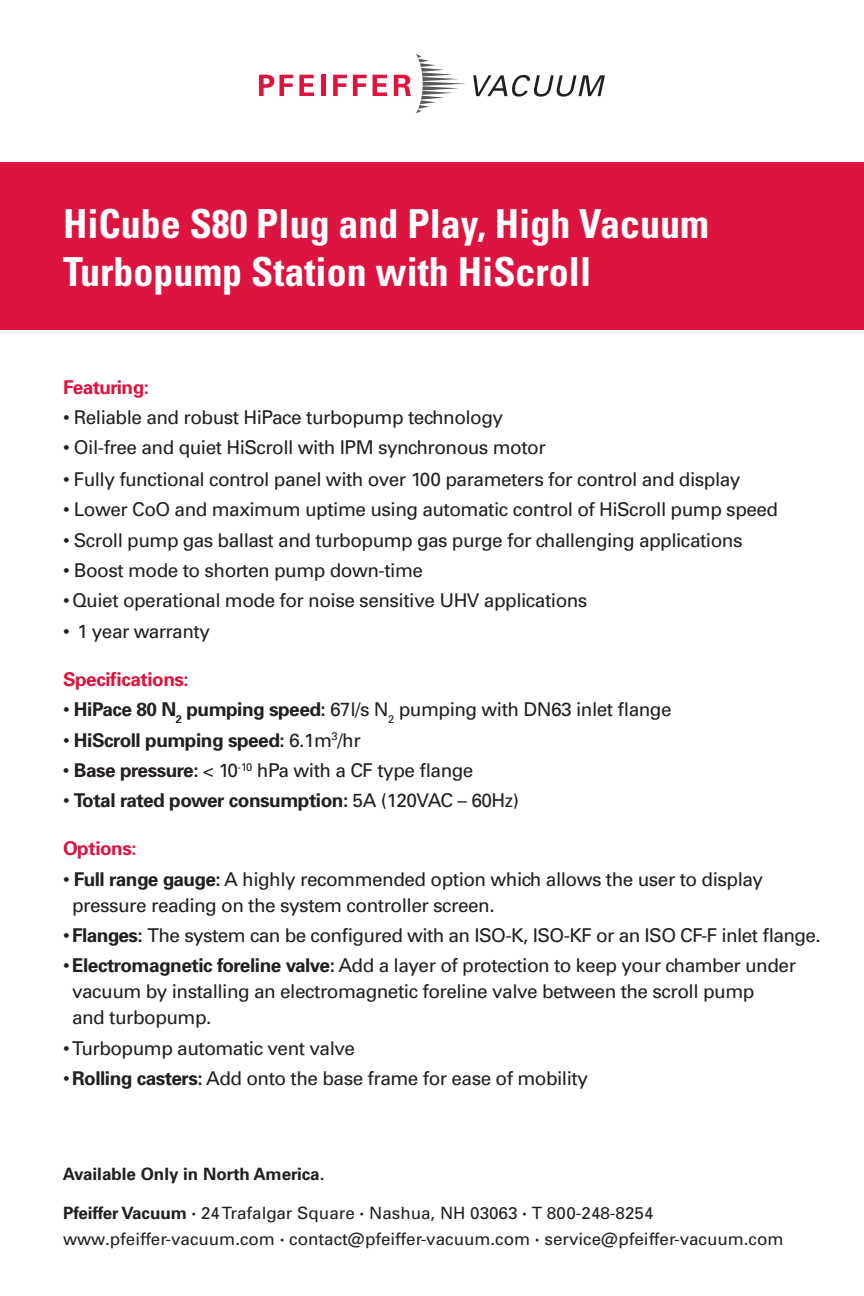
<style>
.page{position:relative;width:864px;height:1296px;background:#fff}
.page>*{position:absolute;margin:0;border:0;box-sizing:border-box;transform-origin:0 0}
.t1{font:700 condensed 40px/48px "Univers";color:#fff}
.t2{font:19px/26px "Univers";letter-spacing:-.025em;color:#231f20}
.t3{font:700 19px "Univers";letter-spacing:-.025em;color:#231f20}
.t4{font:700 19px "Univers";letter-spacing:-.025em;color:#dd1440}
.t5{font:17px/26px "Univers";color:#231f20}
.t6{font:700 17px "Univers";color:#231f20}
.s1{font-weight:700}
.s2{font-weight:400}
.s3{font-weight:300;font-stretch:condensed;font-size:8px}
</style>
<div class="page">
<svg style="left:473px;top:75px;width:132px;height:22px"></svg>
<svg style="left:259px;top:75px;width:34px;height:21px"></svg>
<svg style="left:299px;top:75px;width:15px;height:21px"></svg>
<div style="left:321px;top:75px;width:5px;height:21px;background:#dd1440"></div>
<svg style="left:333px;top:75px;width:14px;height:21px"></svg>
<svg style="left:353px;top:75px;width:14px;height:21px"></svg>
<svg style="left:373px;top:75px;width:14px;height:21px"></svg>
<svg style="left:394px;top:54px;width:72px;height:59px"></svg>
<div style="left:0;top:162px;width:864px;height:167px;background:#dd1440"></div>
<h1 class="t1" style="left:63px;top:200px;width:647px">HiCube S80 Plug and Play, High Vacuum<br>Turbopump Station with HiScroll</h1>
<p class="t4" style="left:63px;top:375px;width:88px">Featuring:</p>
<p class="t2" style="left:63px;top:404px;width:442px">• Reliable and robust HiPace turbopump technology</p>
<p class="t2" style="left:63px;top:434px;width:484px">• Oil-free and quiet HiScroll with IPM synchronous motor</p>
<p class="t2" style="left:63px;top:466px;width:679px">• Fully functional control panel with over 100 parameters for control and display</p>
<p class="t2" style="left:63px;top:496px;width:717px">• Lower CoO and maximum uptime using automatic control of HiScroll pump speed</p>
<p class="t2" style="left:63px;top:527px;width:681px">• Scroll pump gas ballast and turbopump gas purge for challenging applications</p>
<p class="t2" style="left:63px;top:557px;width:362px">• Boost mode to shorten pump down-time</p>
<p class="t2" style="left:63px;top:587px;width:526px">•Quiet operational mode for noise sensitive UHV applications</p>
<p class="t2" style="left:63px;top:618px;width:148px">• 1 year warranty</p>
<p class="t4" style="left:63px;top:667px;width:127px">Specifications:</p>
<p class="t2" style="left:63px;top:696px;width:610px">• <span class="s1">HiPace 80 N</span><sub>2</sub> <span class="s1">pumping speed:</span> 67l/s N<sub>2</sub> pumping with DN63 inlet flange</p>
<p class="t3" style="left:63px;top:728px;width:299px"><span class="s2">•</span> HiScroll pumping speed: <span class="s2">6.1m</span><sup>3</sup><span class="s2">/hr</span></p>
<p class="t2" style="left:63px;top:757px;width:412px">• <span class="s1">Base pressure:</span> &lt; 10<sup>-10</sup> hPa with a CF type flange</p>
<p class="t3" style="left:63px;top:788px;width:458px"><span class="s2">•</span> Total rated power consumption: <span class="s2">5A (120VAC – 60Hz)</span></p>
<p class="t4" style="left:63px;top:837px;width:75px">Options:</p>
<p class="t2" style="left:72px;top:866px;width:693px;text-indent:-9px">• <span class="s1">Full range gauge:</span> A highly recommended option which allows the user to display pressure reading on the system controller screen.</p>
<p class="t2" style="left:63px;top:922px;width:759px">•<span class="s1">Flanges:</span> The system can be configured with an ISO-K, ISO-KF or an ISO CF-F inlet flange.</p>
<p class="t2" style="left:72px;top:952px;width:726px;text-indent:-9px">•<span class="s1">Electromagnetic foreline valve:</span> Add a layer of protection to keep your chamber under vacuum by installing an electromagnetic foreline valve between the scroll pump<br>and turbopump.</p>
<p class="t2" style="left:63px;top:1035px;width:294px">•Turbopump automatic vent valve</p>
<p class="t2" style="left:63px;top:1065px;width:526px">•<span class="s1">Rolling casters:</span> Add onto the base frame for ease of mobility</p>
<p class="t6" style="left:63px;top:1163px;width:263px">Available Only in North America.</p>
<p class="t5" style="left:63px;top:1200px;width:722px"><span class="s1">Pfeiffer Vacuum</span> <span class="s3">•</span> 24 Trafalgar Square <span class="s3">•</span> Nashua, NH 03063 <span class="s3">•</span> T 800-248-8254 www.pfeiffer-vacuum.com <span class="s3">•</span> contact@pfeiffer-vacuum.com <span class="s3">•</span> service@pfeiffer-vacuum.com</p>
</div>
